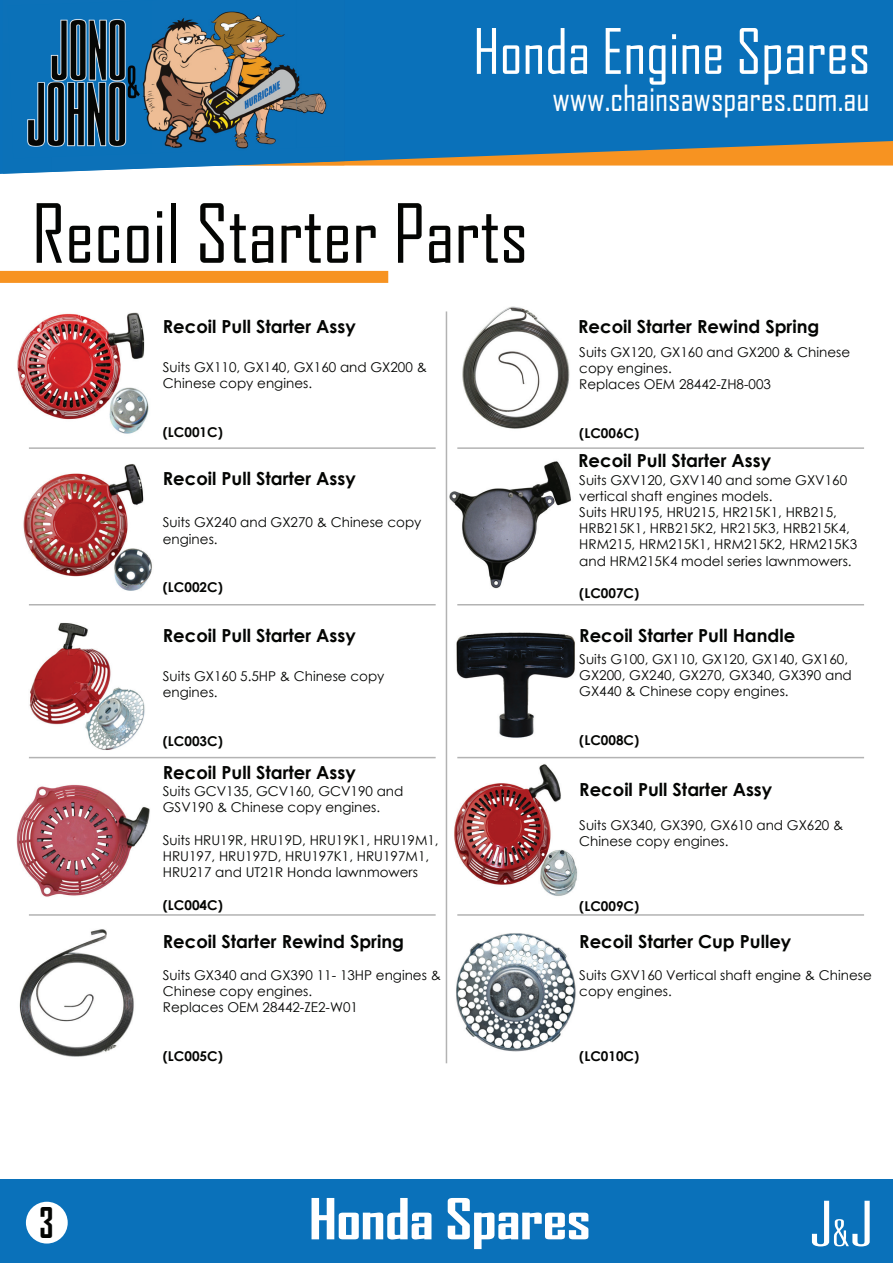
<style>
.page{position:relative;width:893px;height:1263px;background:#fff}
.page>*{position:absolute;margin:0;border:0;box-sizing:border-box;transform-origin:0 0}
.t1{font:78px "Agency FB";color:#040503}
.t2{font:63px "Universal Accreditation";color:#fff;scale:1.76 1}
.t3{font:60px "Agency FB";color:#fff}
.t4{font:700 condensed 54.15px "Agency FB";color:#fff;scale:1.44 1}
.t5{font:700 condensed 40.5px "Agency FB";color:#040503}
.t6{font:34.5px "Agency FB";color:#fff}
.t7{font:700 18px "Century Gothic";color:#040503}
.t8{font:13.5px/16.2px "Century Gothic";color:#040503}
.t9{font:700 13.5px "Century Gothic";color:#040503}
.s1{font-size:37.5px}
</style>
<div class="page">
<svg style="left:0;top:0;width:893px;height:174px;background:#297ab0"></svg>
<img style="left:52px;top:172px;width:293px;height:2px">
<img style="left:52px;top:44px;width:100px;height:102px">
<img style="left:152px;top:0;width:144px;height:146px">
<img style="left:296px;top:0;width:49px;height:146px">
<img style="left:3px;top:0;width:154px;height:44px">
<img style="left:3px;top:43px;width:49px;height:131px">
<img style="left:51px;top:146px;width:294px;height:26px">
<div style="left:0;top:271px;width:388px;height:12px;background:#f79321"></div>
<img style="left:17px;top:312px;width:132px;height:122px">
<img style="left:23px;top:464px;width:129px;height:127px">
<img style="left:29px;top:623px;width:116px;height:127px">
<img style="left:16px;top:784px;width:134px;height:113px">
<img style="left:19px;top:929px;width:115px;height:128px">
<img style="left:445px;top:306px;width:125px;height:137px">
<img style="left:445px;top:453px;width:126px;height:142px">
<img style="left:456px;top:632px;width:119px;height:106px">
<img style="left:454px;top:764px;width:124px;height:132px">
<img style="left:456px;top:933px;width:120px;height:119px">
<hr style="left:446px;top:311px;width:1px;height:752px;background:#b3b3b3">
<hr style="left:457px;top:447px;width:407px;height:2px;background:#b3b3b3">
<hr style="left:457px;top:604px;width:407px;height:1px;background:#b3b3b3">
<hr style="left:457px;top:757px;width:407px;height:1px;background:#b3b3b3">
<hr style="left:457px;top:914px;width:407px;height:2px;background:#b3b3b3">
<hr style="left:29px;top:447px;width:407px;height:2px;background:#b3b3b3">
<hr style="left:29px;top:604px;width:407px;height:1px;background:#b3b3b3">
<hr style="left:29px;top:757px;width:407px;height:1px;background:#b3b3b3">
<hr style="left:29px;top:914px;width:407px;height:2px;background:#b3b3b3">
<div style="left:0;top:1179px;width:893px;height:84px;background:#0a71ba"></div>
<div style="left:26px;top:1202px;width:42px;height:41px;background:#fff;border-radius:50%"></div>
<h3 class="t3" style="left:473px;top:15px;width:399px">Honda Engine Spares</h3>
<h3 class="t6" style="left:552px;top:77px;width:318px">www.chainsawspares.com.au</h3>
<h1 class="t1" style="left:32px;top:186px;width:498px">Recoil Starter Parts</h1>
<h3 class="t7" style="left:163px;top:313px;width:194px">Recoil Pull Starter Assy</h3>
<p class="t8" style="left:163px;top:359px;width:266px">Suits GX110, GX140, GX160 and GX200 &amp;<br>Chinese copy engines.</p>
<p class="t9" style="left:163px;top:421px;width:61px">(LC001C)</p>
<h3 class="t7" style="left:163px;top:464px;width:194px">Recoil Pull Starter Assy</h3>
<p class="t8" style="left:163px;top:514px;width:260px">Suits GX240 and GX270 &amp; Chinese copy engines.</p>
<p class="t9" style="left:163px;top:577px;width:61px">(LC002C)</p>
<h3 class="t7" style="left:163px;top:621px;width:194px">Recoil Pull Starter Assy</h3>
<p class="t8" style="left:163px;top:668px;width:223px">Suits GX160 5.5HP &amp; Chinese copy engines.</p>
<p class="t9" style="left:163px;top:731px;width:61px">(LC003C)</p>
<h3 class="t7" style="left:163px;top:758px;width:194px">Recoil Pull Starter Assy</h3>
<p class="t8" style="left:163px;top:783px;width:242px">Suits GCV135, GCV160, GCV190 and<br>GSV190 &amp; Chinese copy engines.</p>
<p class="t8" style="left:163px;top:832px;width:277px">Suits HRU19R, HRU19D, HRU19K1, HRU19M1,<br>HRU197, HRU197D, HRU197K1, HRU197M1,<br>HRU217 and UT21R Honda lawnmowers</p>
<p class="t9" style="left:163px;top:894px;width:61px">(LC004C)</p>
<h3 class="t7" style="left:163px;top:927px;width:243px">Recoil Starter Rewind Spring</h3>
<p class="t8" style="left:163px;top:966px;width:280px">Suits GX340 and GX390 11- 13HP engines &amp;<br>Chinese copy engines.<br>Replaces OEM 28442-ZE2-W01</p>
<p class="t9" style="left:163px;top:1045px;width:61px">(LC005C)</p>
<h3 class="t7" style="left:578px;top:313px;width:243px">Recoil Starter Rewind Spring</h3>
<p class="t8" style="left:579px;top:344px;width:272px">Suits GX120, GX160 and GX200 &amp; Chinese copy engines.<br>Replaces OEM 28442-ZH8-003</p>
<p class="t9" style="left:579px;top:423px;width:61px">(LC006C)</p>
<h3 class="t7" style="left:578px;top:447px;width:194px">Recoil Pull Starter Assy</h3>
<p class="t8" style="left:579px;top:471px;width:279px">Suits GXV120, GXV140 and some GXV160 vertical shaft engines models.<br>Suits HRU195, HRU215, HR215K1, HRB215, HRB215K1, HRB215K2, HR215K3, HRB215K4, HRM215, HRM215K1, HRM215K2, HRM215K3 and HRM215K4 model series lawnmowers.</p>
<p class="t9" style="left:579px;top:583px;width:61px">(LC007C)</p>
<h3 class="t7" style="left:579px;top:621px;width:217px">Recoil Starter Pull Handle</h3>
<p class="t8" style="left:579px;top:650px;width:274px">Suits G100, GX110, GX120, GX140, GX160,<br>GX200, GX240, GX270, GX340, GX390 and<br>GX440 &amp; Chinese copy engines.</p>
<p class="t9" style="left:579px;top:729px;width:61px">(LC008C)</p>
<h3 class="t7" style="left:579px;top:776px;width:194px">Recoil Pull Starter Assy</h3>
<p class="t8" style="left:579px;top:816px;width:266px">Suits GX340, GX390, GX610 and GX620 &amp;<br>Chinese copy engines.</p>
<p class="t9" style="left:579px;top:895px;width:61px">(LC009C)</p>
<h3 class="t7" style="left:579px;top:927px;width:214px">Recoil Starter Cup Pulley</h3>
<p class="t8" style="left:579px;top:966px;width:294px">Suits GXV160 Vertical shaft engine &amp; Chinese copy engines.</p>
<p class="t9" style="left:579px;top:1045px;width:61px">(LC010C)</p>
<h3 class="t5" style="left:40px;top:1201px;width:15px">3</h3>
<h3 class="t4" style="left:309px;top:1190px;width:197px">Honda Spares</h3>
<h2 class="t2" style="left:812px;top:1196px;width:36px">J<span class="s1">&amp;</span>J</h2>
</div>
